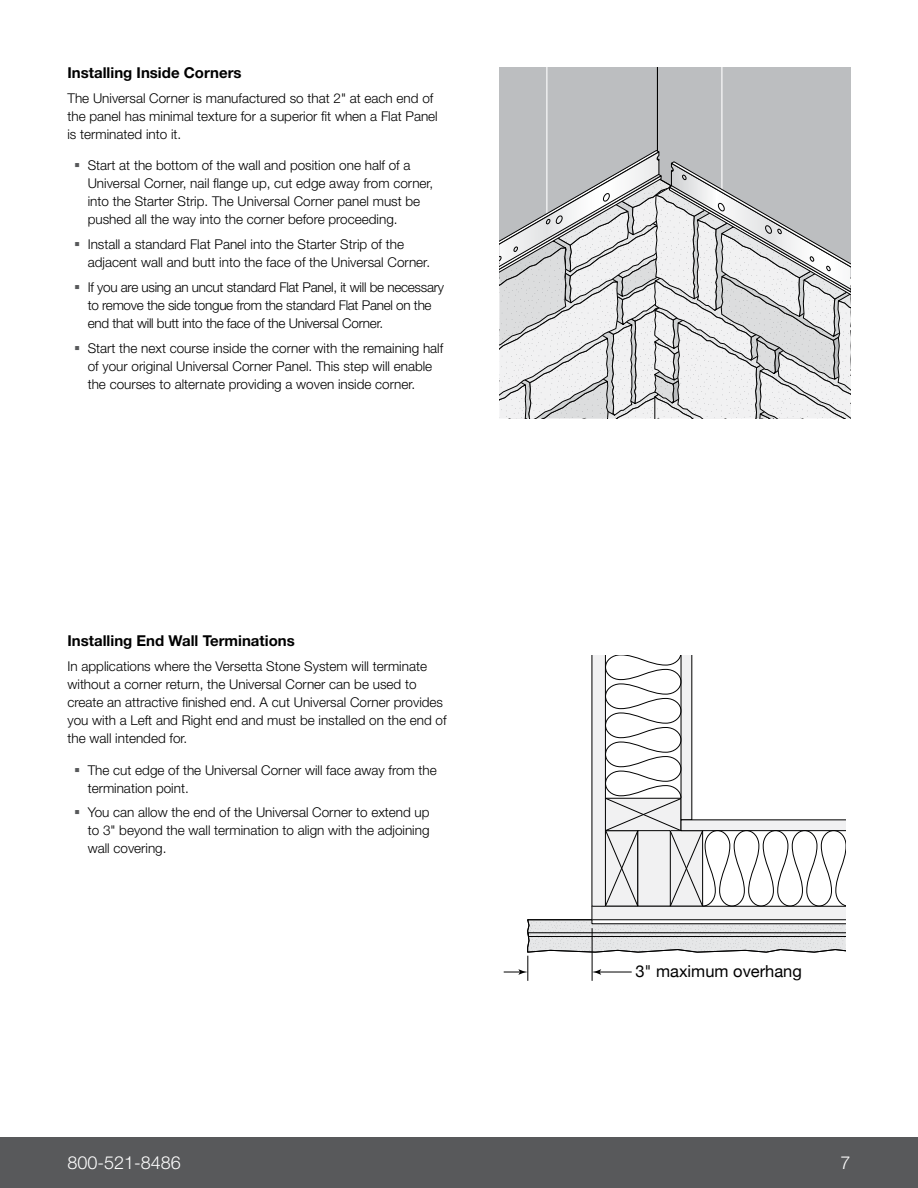
<style>
.page{position:relative;width:918px;height:1188px;background:#fff}
.page>*{position:absolute;margin:0;border:0;box-sizing:border-box;transform-origin:0 0}
.t1{font:300 18px "Helvetica Neue LT Std";color:#fff}
.t2{font:16.5px "Helvetica Neue";color:#000}
.t3{font:700 15px "Helvetica Neue LT Std";color:#000}
.t4{font:300 13.5px/18px "Helvetica Neue LT Std";color:#000}
.t5{font:300 13.5px/18px "Helvetica Neue LT Std";letter-spacing:-.02em;color:#000}
</style>
<div class="page">
<div style="left:0;top:1137px;width:918px;height:51px;background:#58595b"></div>
<svg style="left:499px;top:68px;width:351px;height:351px"></svg>
<svg style="left:504px;top:655px;width:342px;height:326px"></svg>
<p class="t3" style="left:68px;top:64px;width:176px">Installing Inside Corners</p>
<p class="t4" style="left:68px;top:89px;width:372px">The Universal Corner is manufactured so that 2" at each end of the panel has minimal texture for a superior fit when a Flat Panel is terminated into it.</p>
<p class="t4" style="left:88px;top:156px;width:347px">Start at the bottom of the wall and position one half of a Universal Corner, nail flange up, cut edge away from corner, into the Starter Strip. The Universal Corner panel must be pushed all the way into the corner before proceeding.</p>
<p class="t4" style="left:88px;top:235px;width:344px">Install a standard Flat Panel into the Starter Strip of the adjacent wall and butt into the face of the Universal Corner.</p>
<p class="t5" style="left:88px;top:278px;width:358px">If you are using an uncut standard Flat Panel, it will be necessary to remove the side tongue from the standard Flat Panel on the end that will butt into the face of the Universal Corner.</p>
<p class="t4" style="left:88px;top:339px;width:357px">Start the next course inside the corner with the remaining half of your original Universal Corner Panel. This step will enable the courses to alternate providing a woven inside corner.</p>
<p class="t3" style="left:68px;top:632px;width:229px">Installing End Wall Terminations</p>
<p class="t4" style="left:68px;top:657px;width:381px">In applications where the Versetta Stone System will terminate without a corner return, the Universal Corner can be used to create an attractive finished end. A cut Universal Corner provides you with a Left and Right end and must be installed on the end of the wall intended for.</p>
<p class="t4" style="left:88px;top:760px;width:351px">The cut edge of the Universal Corner will face away from the termination point.</p>
<p class="t4" style="left:88px;top:803px;width:343px;text-align:justify">You can allow the end of the Universal Corner to extend up to 3" beyond the wall termination to align with the adjoining wall covering.</p>
<p class="t2" style="left:635px;top:959px;width:168px">3" maximum overhang</p>
<h1 class="t1" style="left:68px;top:1152px;width:115px">800-521-8486</h1>
<h1 class="t1" style="left:840px;top:1152px;width:12px">7</h1>
</div>
